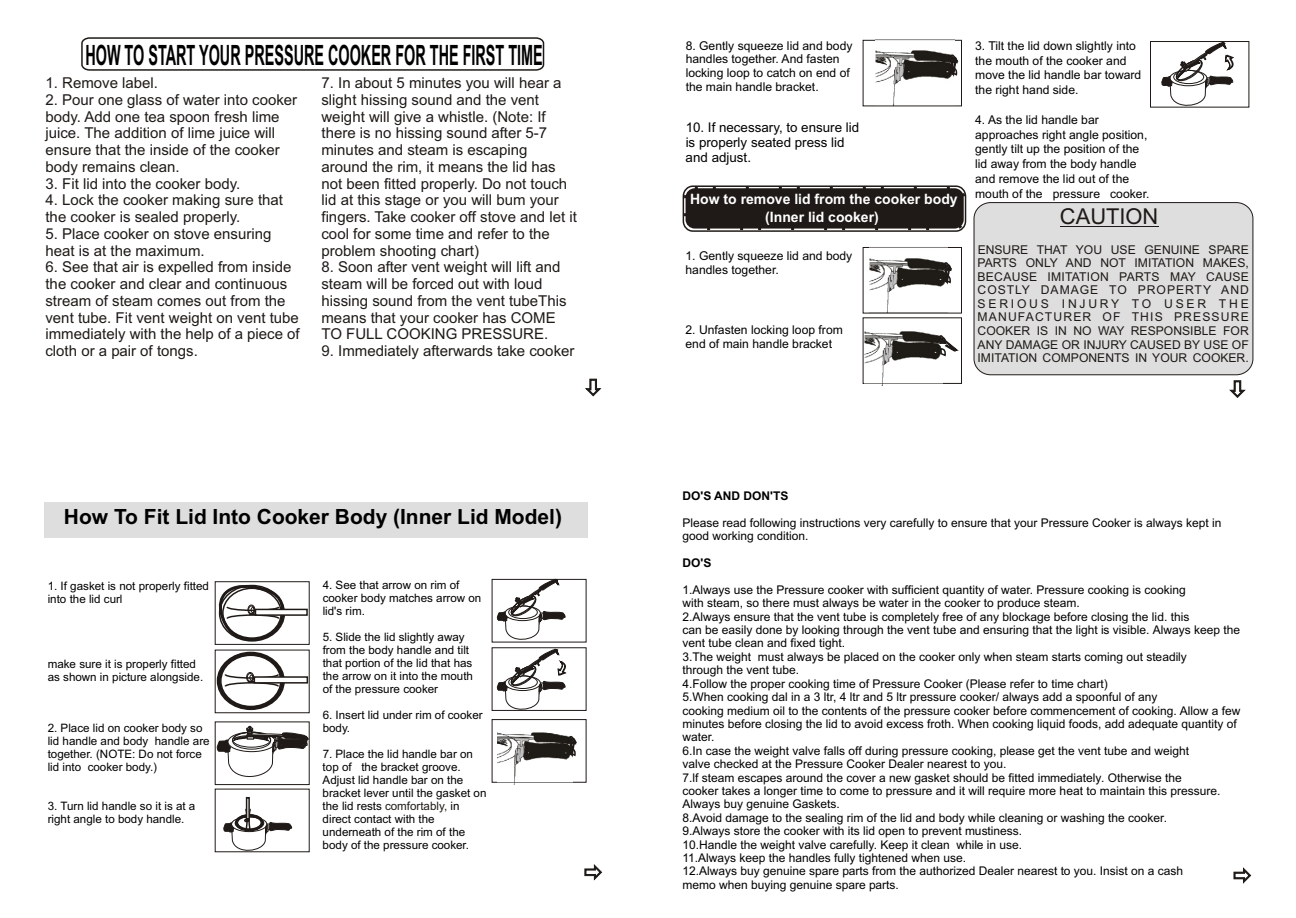
<style>
.page{position:relative;width:1296px;height:918px;background:#fff}
.page>*{position:absolute;margin:0;border:0;box-sizing:border-box;transform-origin:0 0}
.t1{font:700 28.05px "Arial";color:#000;scale:.51 1}
.t2{font:21.9px "Arial";color:#1f1a17}
.t3{font:700 21px "Arial";color:#000}
.t4{font:15px "Arial";color:#1f1a17}
.t5{font:700 14.25px/18.5px "Arial";color:#fff;text-align:center}
.t6{font:13.35px/15px "Arial";color:#000}
.t7{font:12.15px/14.9px "Arial";color:#000}
.t8{font:12.15px/13.5px "Arial";color:#1f1a17;text-align:justify}
.t9{font:12px/13.4px "Arial";color:#000}
.t10{font:700 12px "Arial";color:#000}
.t11{font:11.55px/12.9px "Arial";color:#000}
.s1{color:#1f1a17}
</style>
<div class="page">
<svg style="left:81px;top:37px;width:464px;height:34px"></svg>
<div style="left:44px;top:502px;width:544px;height:36px;background:#dedede"></div>
<div style="left:215px;top:582px;width:94px;height:63px;border:1px solid #1f1a17"></div>
<div style="left:215px;top:722px;width:94px;height:63px;border:1px solid #1f1a17"></div>
<div style="left:492px;top:719px;width:94px;height:63px;border:1px solid #1f1a17"></div>
<svg style="left:214px;top:584px;width:72px;height:58px"></svg>
<div style="left:215px;top:650px;width:94px;height:63px;border:1px solid #1f1a17"></div>
<div style="left:220px;top:655px;width:62px;height:52px;border:2px solid #1f1a17;border-radius:50%"></div>
<div style="left:218px;top:652px;width:66px;height:57px;border:3px solid #1f1a17;border-radius:50%"></div>
<div style="left:246px;top:672px;width:8px;height:10px;border:1px solid #1f1a17;border-radius:50%"></div>
<svg style="left:224px;top:673px;width:56px;height:15px"></svg>
<svg style="left:254px;top:676px;width:54px;height:8px"></svg>
<svg style="left:255px;top:609px;width:53px;height:7px"></svg>
<svg style="left:217px;top:726px;width:93px;height:57px"></svg>
<svg style="left:497px;top:579px;width:69px;height:132px"></svg>
<svg style="left:223px;top:808px;width:69px;height:45px"></svg>
<svg style="left:246px;top:797px;width:4px;height:23px"></svg>
<img style="left:498px;top:732px;width:75px;height:52px">
<svg style="left:567px;top:735px;width:10px;height:39px"></svg>
<div style="left:863px;top:40px;width:99px;height:66px;border:1px solid #1f1a17"></div>
<div style="left:863px;top:247px;width:99px;height:66px;border:1px solid #1f1a17"></div>
<div style="left:684px;top:187px;width:281px;height:43px;background:#1f1a17;border:3px dashed #1f1a17;border-radius:9px"></div>
<div style="left:683px;top:185px;width:283px;height:47px;border:2px solid #1f1a17;border-radius:10px"></div>
<div style="left:1150px;top:41px;width:99px;height:66px;border:1px solid #1f1a17"></div>
<div style="left:974px;top:202px;width:279px;height:173px;background:#dedede;border:1px solid #1f1a17;border-radius:16px"></div>
<hr style="left:1060px;top:226px;width:98px;height:1px;background:#1f1a17">
<img style="left:875px;top:40px;width:79px;height:65px">
<svg style="left:948px;top:54px;width:11px;height:39px"></svg>
<img style="left:869px;top:247px;width:79px;height:66px">
<svg style="left:942px;top:262px;width:10px;height:39px"></svg>
<img style="left:864px;top:331px;width:79px;height:55px">
<svg style="left:937px;top:335px;width:41px;height:32px"></svg>
<svg style="left:1161px;top:42px;width:73px;height:66px"></svg>
<svg style="left:1230px;top:380px;width:15px;height:18px"></svg>
<svg style="left:585px;top:379px;width:16px;height:17px"></svg>
<svg style="left:585px;top:864px;width:17px;height:16px"></svg>
<svg style="left:1234px;top:868px;width:17px;height:15px"></svg>
<h1 class="t1" style="left:85px;top:45px;width:898px">HOW TO START YOUR PRESSURE COOKER FOR THE FIRST TIME</h1>
<p class="t4" style="left:45px;top:77px;width:114px">1. Remove label.</p>
<p class="t4" style="left:321px;top:77px;width:242px">7. In about 5 minutes you will hear a</p>
<p class="t4" style="left:45px;top:94px;width:253px">2. Pour one glass of water into cooker</p>
<p class="t4" style="left:321px;top:94px;width:219px">slight hissing sound and the vent</p>
<p class="t4" style="left:45px;top:111px;width:236px">body. Add one tea spoon fresh lime</p>
<p class="t4" style="left:321px;top:111px;width:226px">weight will give a whistle. (Note: If</p>
<p class="t4" style="left:45px;top:127px;width:231px">juice. The addition of lime juice will</p>
<p class="t4" style="left:321px;top:127px;width:227px">there is no hissing sound after 5-7</p>
<p class="t4" style="left:45px;top:144px;width:236px">ensure that the inside of the cooker</p>
<p class="t4" style="left:321px;top:144px;width:207px">minutes and steam is escaping</p>
<p class="t4" style="left:45px;top:161px;width:136px">body remains clean.</p>
<p class="t4" style="left:321px;top:161px;width:236px">around the rim, it means the lid has</p>
<p class="t4" style="left:45px;top:178px;width:196px">3. Fit lid into the cooker body.</p>
<p class="t4" style="left:321px;top:178px;width:247px">not been fitted properly. Do not touch</p>
<p class="t4" style="left:45px;top:194px;width:239px">4. Lock the cooker making sure that</p>
<p class="t4" style="left:321px;top:194px;width:239px">lid at this stage or you will bum your</p>
<p class="t4" style="left:45px;top:211px;width:196px">the cooker is sealed properly.</p>
<p class="t4" style="left:321px;top:211px;width:257px">fingers. Take cooker off stove and let it</p>
<p class="t4" style="left:45px;top:228px;width:227px">5. Place cooker on stove ensuring</p>
<p class="t4" style="left:321px;top:228px;width:230px">cool for some time and refer to the</p>
<p class="t4" style="left:45px;top:245px;width:161px">heat is at the maximum.</p>
<p class="t4" style="left:321px;top:245px;width:159px">problem shooting chart)</p>
<p class="t4" style="left:45px;top:261px;width:247px">6. See that air is expelled from inside</p>
<p class="t4" style="left:321px;top:261px;width:240px">8. Soon after vent weight will lift and</p>
<p class="t4" style="left:45px;top:278px;width:243px">the cooker and clear and continuous</p>
<p class="t4" style="left:321px;top:278px;width:222px">steam will be forced out with loud</p>
<p class="t4" style="left:45px;top:295px;width:242px">stream of steam comes out from the</p>
<p class="t4" style="left:321px;top:295px;width:247px">hissing sound from the vent tubeThis</p>
<p class="t4" style="left:45px;top:312px;width:255px">vent tube. Fit vent weight on vent tube</p>
<p class="t4" style="left:321px;top:312px;width:236px">means that your cooker has COME</p>
<p class="t4" style="left:45px;top:329px;width:256px">immediately with the help of a piece of</p>
<p class="t4" style="left:321px;top:329px;width:228px">TO FULL COOKING PRESSURE.</p>
<p class="t4" style="left:45px;top:345px;width:154px">cloth or a pair of tongs.</p>
<p class="t4" style="left:321px;top:345px;width:255px">9. Immediately afterwards take cooker</p>
<h3 class="t3" style="left:64px;top:509px;width:500px">How To Fit Lid Into Cooker Body (Inner Lid Model)</h3>
<p class="t11" style="left:48px;top:580px;width:163px">1. If gasket is not properly fitted into the lid curl</p>
<p class="t11" style="left:48px;top:658px;width:157px">make sure it is properly fitted as shown in picture alongside.</p>
<p class="t11" style="left:48px;top:723px;width:164px">2. Place lid on cooker body so lid handle and body handle are together. (NOTE: Do not force lid into cooker body.)</p>
<p class="t11" style="left:48px;top:801px;width:149px">3. Turn lid handle so it is at a right angle to body handle.</p>
<p class="t11" style="left:323px;top:580px;width:160px">4. See that arrow on rim of cooker body matches arrow on lid's rim.</p>
<p class="t11" style="left:323px;top:632px;width:152px">5. Slide the lid slightly away from the body handle and tilt that portion of the lid that has the arrow on it into the mouth of the pressure cooker</p>
<p class="t11" style="left:323px;top:710px;width:162px">6. Insert lid under rim of cooker body.</p>
<p class="t11" style="left:323px;top:749px;width:165px">7. Place the lid handle bar on top of the bracket groove.<br>Adjust lid handle bar on the bracket lever until the gasket on the lid rests <span class="s1">comfortably,</span> in direct contact with the underneath of the rim of the body of the pressure cooker.</p>
<p class="t7" style="left:686px;top:40px;width:168px;line-height:13.5px">8. Gently squeeze lid and body handles together. And fasten locking loop to catch on end of the main handle bracket.</p>
<p class="t6" style="left:686px;top:121px;width:175px">10. If necessary, to ensure lid is properly seated press lid and adjust.</p>
<p class="t5" style="left:690px;top:191px;width:269px">How to remove lid from the cooker body (Inner lid cooker)</p>
<p class="t7" style="left:686px;top:249px;width:168px">1. Gently squeeze lid and body handles together.</p>
<p class="t7" style="left:686px;top:323px;width:159px">2. Unfasten locking loop from end of main handle bracket</p>
<p class="t7" style="left:975px;top:39px;width:168px">3. Tilt the lid down slightly into the mouth of the cooker and move the lid handle bar toward the right hand side.</p>
<p class="t7" style="left:975px;top:113px;width:176px">4. As the lid handle bar approaches right angle position, gently tilt up the position of the lid away from the body handle and remove the lid out of the mouth of the pressure cooker.</p>
<h2 class="t2" style="left:1060px;top:208px;width:100px">CAUTION</h2>
<p class="t8" style="left:978px;top:244px;width:273px">ENSURE THAT YOU USE GENUINE SPARE PARTS ONLY AND NOT IMITATION MAKES, BECAUSE IMITATION PARTS MAY CAUSE COSTLY DAMAGE TO PROPERTY AND SERIOUS INJURY TO USER THE MANUFACTURER OF THIS PRESSURE COOKER IS IN NO WAY RESPONSIBLE FOR ANY DAMAGE OR INJURY CAUSED BY USE OF IMITATION COMPONENTS IN YOUR COOKER.</p>
<p class="t10" style="left:683px;top:491px;width:107px">DO'S AND DON'TS</p>
<p class="t9" style="left:683px;top:517px;width:540px">Please read following instructions very carefully to ensure that your Pressure Cooker is always kept in good working condition.</p>
<p class="t10" style="left:683px;top:558px;width:30px">DO'S</p>
<p class="t9" style="left:683px;top:584px;width:560px">1.Always use the Pressure cooker with sufficient quantity of water. Pressure cooking is cooking<br>with steam, so there must always be water in the cooker to produce steam.<br>2.Always ensure that the vent tube is completely free of any blockage before closing the lid. this<br>can be easily done by looking through the vent tube and ensuring that the light is visible. Always keep the vent tube clean and fixed tight.<br>3.The weight must always be placed on the cooker only when steam starts coming out steadily<br>through the vent tube.<br>4.Follow the proper cooking time of Pressure Cooker (Please refer to time chart)<br>5.When cooking dal in a 3 ltr, 4 ltr and 5 ltr pressure cooker/ always add a spoonful of any<br>cooking medium oil to the contents of the pressure cooker before commencement of cooking. Allow a few minutes before closing the lid to avoid excess froth. When cooking liquid foods, add adequate quantity of water.<br>6.In case the weight valve falls off during pressure cooking, please get the vent tube and weight<br>valve checked at the Pressure Cooker Dealer nearest to you.<br>7.lf steam escapes around the cover a new gasket should be fitted immediately. Otherwise the<br>cooker takes a longer time to come to pressure and it will require more heat to maintain this pressure.<br>Always buy genuine Gaskets.<br>8.Avoid damage to the sealing rim of the lid and body while cleaning or washing the cooker.<br>9.Always store the cooker with its lid open to prevent mustiness.<br>10.Handle the weight valve carefully. Keep it clean while in use.<br>11.Always keep the handles fully tightened when use.<br>12.Always buy genuine spare parts from the authorized Dealer nearest to you. Insist on a cash<br>memo when buying genuine spare parts.</p>
</div>
